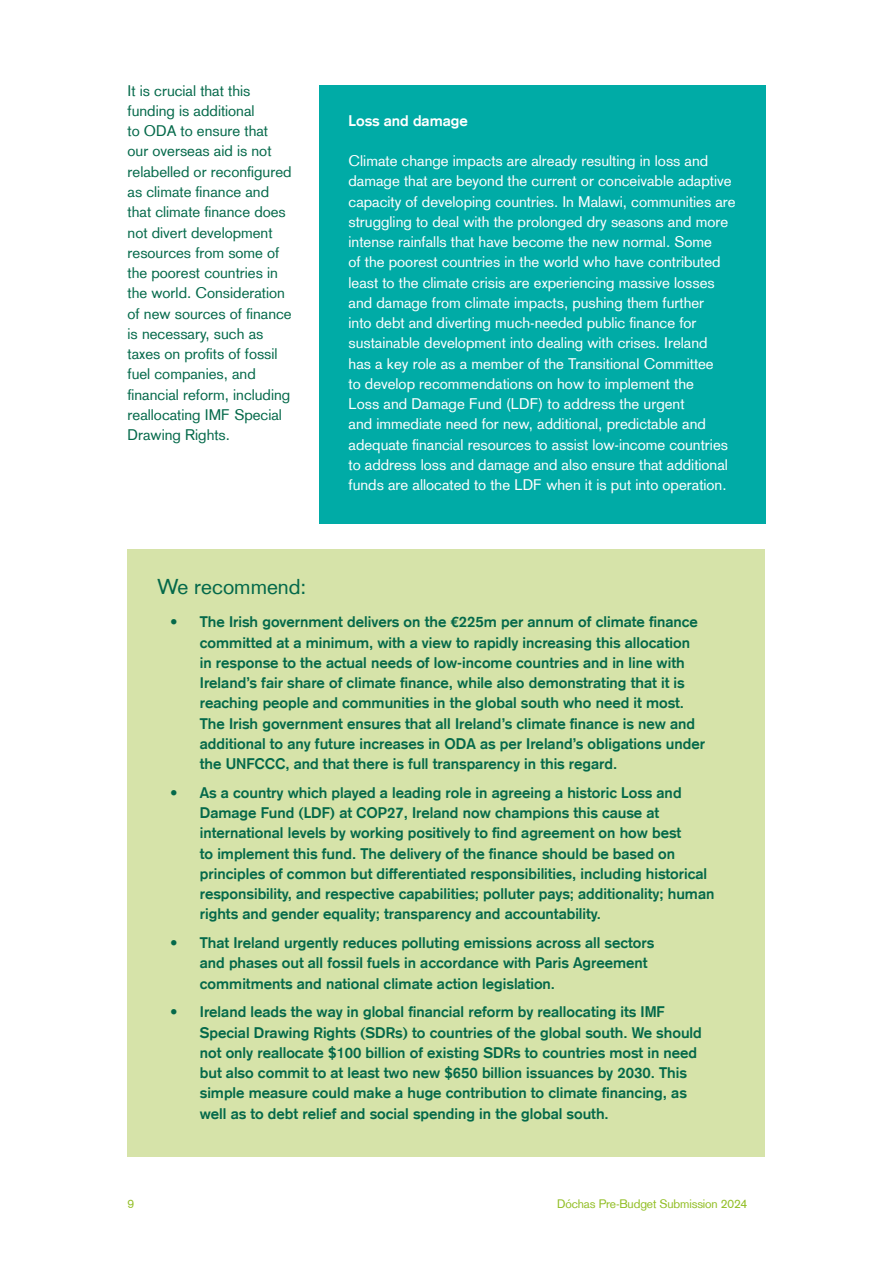
<style>
.page{position:relative;width:893px;height:1263px;background:#fff}
.page>*{position:absolute;margin:0;border:0;box-sizing:border-box;transform-origin:0 0}
.t1{font:21px "Basic Commercial LT Com";color:#04694a}
.t2{font:700 15px/20.2px "Basic Commercial LT";color:#04694a}
.t3{font:15px/20.2px "Basic Commercial LT Com";color:#fff}
.t4{font:15px/20.2px "Basic Commercial LT Com";color:#04694a}
.t5{font:700 15px "Basic Commercial LT";color:#fff}
.t6{font:12px "Basic Commercial LT Com";letter-spacing:-.01em;color:#92be25}
</style>
<div class="page">
<div style="left:319px;top:85px;width:446px;height:438px;background:#00aba6"></div>
<div style="left:128px;top:550px;width:637px;height:607px;background:#d6e3a9"></div>
<p class="t4" style="left:128px;top:80px;width:166px">It is crucial that this funding is additional<br>to ODA to ensure that our overseas aid is not relabelled or reconfigured as climate finance and that climate finance does not divert development resources from some of the poorest countries in the world. Consideration of new sources of finance is necessary, such as taxes on profits of fossil fuel companies, and financial reform, including reallocating IMF Special<br>Drawing Rights.</p>
<p class="t5" style="left:349px;top:111px;width:121px">Loss and damage</p>
<p class="t3" style="left:349px;top:151px;width:389px">Climate change impacts are already resulting in loss and damage that are beyond the current or conceivable adaptive capacity of developing countries. In Malawi, communities are struggling to deal with the prolonged dry seasons and more intense rainfalls that have become the new normal. Some<br>of the poorest countries in the world who have contributed least to the climate crisis are experiencing massive losses and damage from climate impacts, pushing them further<br>into debt and diverting much-needed public finance for sustainable development into dealing with crises. Ireland<br>has a key role as a member of the Transitional Committee<br>to develop recommendations on how to implement the<br>Loss and Damage Fund (LDF) to address the urgent<br>and immediate need for new, additional, predictable and adequate financial resources to assist low-income countries to address loss and damage and also ensure that additional funds are allocated to the LDF when it is put into operation.</p>
<h1 class="t1" style="left:157px;top:575px;width:151px">We recommend:</h1>
<p class="t2" style="left:200px;top:612px;width:507px;text-indent:-30px">• The Irish government delivers on the €225m per annum of climate finance committed at a minimum, with a view to rapidly increasing this allocation in response to the actual needs of low-income countries and in line with Ireland’s fair share of climate finance, while also demonstrating that it is reaching people and communities in the global south who need it most.<br>The Irish government ensures that all Ireland’s climate finance is new and additional to any future increases in ODA as per Ireland’s obligations under the UNFCCC, and that there is full transparency in this regard.</p>
<p class="t2" style="left:200px;top:782px;width:516px;text-indent:-30px">• As a country which played a leading role in agreeing a historic Loss and Damage Fund (LDF) at COP27, Ireland now champions this cause at international levels by working positively to find agreement on how best<br>to implement this fund. The delivery of the finance should be based on principles of common but differentiated responsibilities, including historical responsibility, and respective capabilities; polluter pays; additionality; human rights and gender equality; transparency and accountability.</p>
<p class="t2" style="left:200px;top:933px;width:456px;text-indent:-30px">• That Ireland urgently reduces polluting emissions across all sectors and phases out all fossil fuels in accordance with Paris Agreement commitments and national climate action legislation.</p>
<p class="t2" style="left:200px;top:1002px;width:503px;text-indent:-30px">• Ireland leads the way in global financial reform by reallocating its IMF Special Drawing Rights (SDRs) to countries of the global south. We should not only reallocate $100 billion of existing SDRs to countries most in need but also commit to at least two new $650 billion issuances by 2030. This simple measure could make a huge contribution to climate financing, as well as to debt relief and social spending in the global south.</p>
<p class="t6" style="left:128px;top:1196px;width:8px">9</p>
<p class="t6" style="left:557px;top:1196px;width:192px">Dóchas Pre-Budget Submission 2024</p>
</div>
